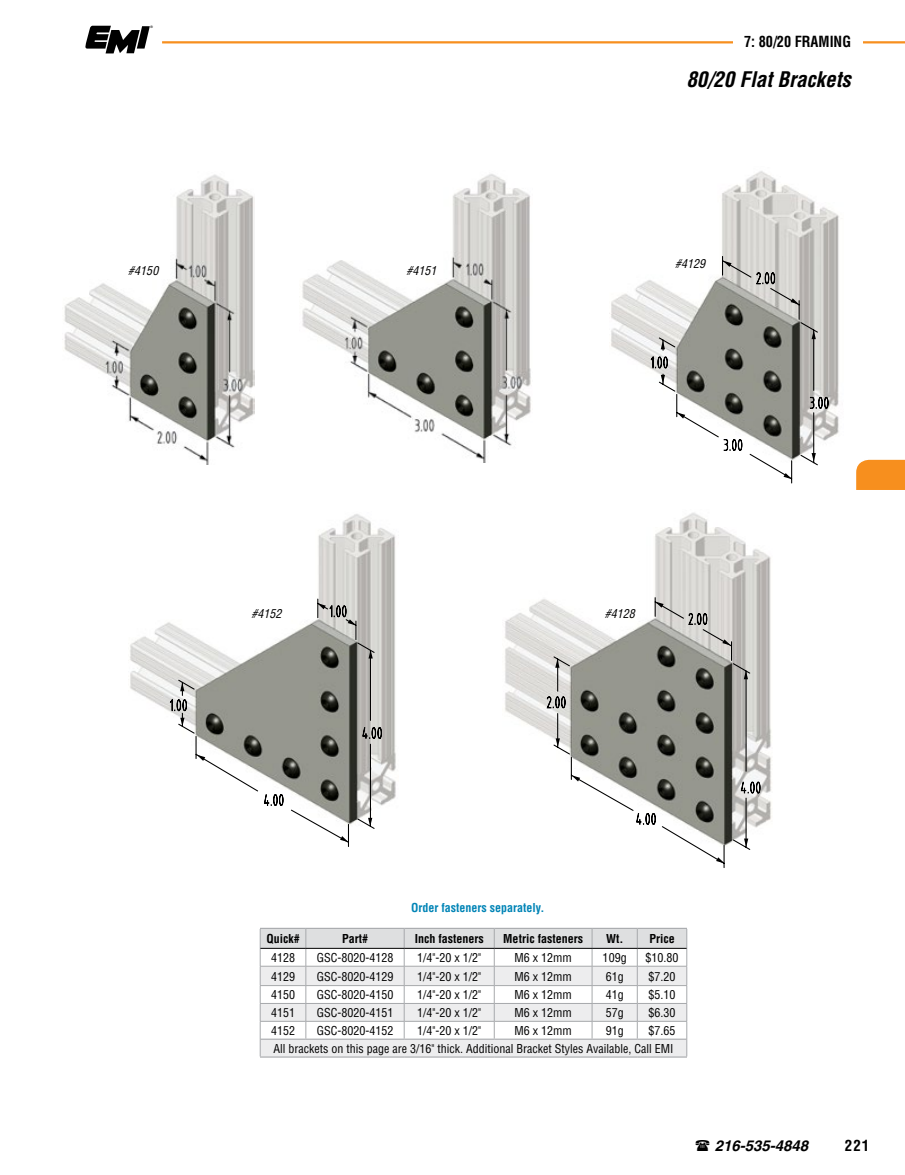
<style>
.page{position:relative;width:905px;height:1175px;background:#fff}
.page>*{position:absolute;margin:0;border:0;box-sizing:border-box;transform-origin:0 0}
.t1{font:italic 700 condensed 21px "Helvetica";color:#000}
.t2{font:700 condensed 15px "Helvetica";color:#000;scale:.95 1}
.t3{font:italic 700 15px "Helvetica";color:#000}
.t4{font:700 condensed 15px "Helvetica";color:#000}
.t5{font:condensed 12px/18px "Helvetica";color:#000;text-align:right}
.t6{font:700 condensed 12px "Helvetica";color:#000}
.t7{font:italic condensed 12px "Helvetica";color:#000}
.t8{font:700 condensed 12px "Helvetica";color:#0084b6}
.t9{font:3.3px "Helvetica";color:#000}
</style>
<div class="page">
<hr style="left:162px;top:41px;width:742px;height:2px;background:#f78f1e">
<svg style="left:85px;top:26px;width:65px;height:27px"></svg>
<div style="left:733px;top:38px;width:130px;height:9px;background:#fff"></div>
<img style="left:302px;top:174px;width:229px;height:288px">
<img style="left:64px;top:174px;width:190px;height:290px">
<img style="left:609px;top:171px;width:230px;height:268px">
<svg style="left:650px;top:255px;width:178px;height:228px"></svg>
<img style="left:504px;top:512px;width:268px;height:316px">
<svg style="left:552px;top:596px;width:199px;height:272px"></svg>
<svg style="left:744px;top:838px;width:4px;height:9px"></svg>
<svg style="left:743px;top:670px;width:5px;height:9px"></svg>
<svg style="left:740px;top:781px;width:20px;height:12px"></svg>
<svg style="left:722px;top:639px;width:9px;height:6px"></svg>
<svg style="left:655px;top:601px;width:8px;height:6px"></svg>
<svg style="left:688px;top:613px;width:19px;height:12px"></svg>
<svg style="left:555px;top:659px;width:4px;height:8px"></svg>
<svg style="left:555px;top:738px;width:5px;height:9px"></svg>
<svg style="left:546px;top:696px;width:20px;height:12px"></svg>
<svg style="left:571px;top:775px;width:9px;height:6px"></svg>
<svg style="left:716px;top:857px;width:8px;height:6px"></svg>
<svg style="left:636px;top:812px;width:20px;height:13px"></svg>
<img style="left:130px;top:514px;width:266px;height:292px">
<svg style="left:177px;top:598px;width:198px;height:249px"></svg>
<svg style="left:368px;top:818px;width:4px;height:8px"></svg>
<svg style="left:368px;top:650px;width:5px;height:8px"></svg>
<svg style="left:362px;top:726px;width:20px;height:13px"></svg>
<svg style="left:317px;top:603px;width:39px;height:22px"></svg>
<svg style="left:180px;top:682px;width:4px;height:9px"></svg>
<svg style="left:180px;top:717px;width:4px;height:9px"></svg>
<svg style="left:169px;top:698px;width:18px;height:13px"></svg>
<svg style="left:197px;top:754px;width:8px;height:7px"></svg>
<svg style="left:340px;top:836px;width:8px;height:6px"></svg>
<svg style="left:263px;top:793px;width:21px;height:13px"></svg>
<svg style="left:260px;top:929px;width:427px;height:127px"></svg>
<hr style="left:260px;top:927px;width:46px;height:2px;background:#a7a9ac">
<hr style="left:306px;top:927px;width:98px;height:2px;background:#a7a9ac">
<hr style="left:404px;top:927px;width:90px;height:2px;background:#a7a9ac">
<hr style="left:494px;top:927px;width:98px;height:2px;background:#a7a9ac">
<hr style="left:592px;top:927px;width:45px;height:2px;background:#a7a9ac">
<hr style="left:637px;top:927px;width:50px;height:2px;background:#a7a9ac">
<hr style="left:260px;top:1038px;width:46px;height:1px;background:#a7a9ac">
<hr style="left:306px;top:1038px;width:98px;height:1px;background:#a7a9ac">
<hr style="left:404px;top:1038px;width:90px;height:1px;background:#a7a9ac">
<hr style="left:494px;top:1038px;width:98px;height:1px;background:#a7a9ac">
<hr style="left:592px;top:1038px;width:45px;height:1px;background:#a7a9ac">
<hr style="left:637px;top:1038px;width:49px;height:1px;background:#a7a9ac">
<hr style="left:260px;top:1056px;width:46px;height:1px;background:#a7a9ac">
<hr style="left:306px;top:1056px;width:98px;height:1px;background:#a7a9ac">
<hr style="left:404px;top:1056px;width:90px;height:1px;background:#a7a9ac">
<hr style="left:494px;top:1056px;width:98px;height:1px;background:#a7a9ac">
<hr style="left:592px;top:1056px;width:45px;height:1px;background:#a7a9ac">
<hr style="left:637px;top:1056px;width:50px;height:1px;background:#a7a9ac">
<hr style="left:260px;top:948px;width:46px;height:1px;background:#000">
<hr style="left:306px;top:948px;width:98px;height:1px;background:#000">
<hr style="left:404px;top:948px;width:90px;height:1px;background:#000">
<hr style="left:494px;top:948px;width:98px;height:1px;background:#000">
<hr style="left:592px;top:948px;width:45px;height:1px;background:#000">
<hr style="left:637px;top:948px;width:49px;height:1px;background:#000">
<svg style="left:856px;top:459px;width:48px;height:31px"></svg>
<p class="t9" style="left:150px;top:25px;width:4px">®</p>
<p class="t7" style="left:128px;top:263px;width:31px">#4150</p>
<p class="t7" style="left:406px;top:263px;width:31px">#4151</p>
<p class="t2" style="left:744px;top:32px;width:114px">7: 80/20 Framing</p>
<h1 class="t1" style="left:686px;top:66px;width:166px">80/20 Flat Brackets</h1>
<p class="t7" style="left:675px;top:256px;width:31px">#4129</p>
<p class="t7" style="left:251px;top:606px;width:31px">#4152</p>
<p class="t7" style="left:605px;top:606px;width:31px">#4128</p>
<p class="t8" style="left:411px;top:899px;width:135px">Order fasteners separately.</p>
<p class="t6" style="left:266px;top:931px;width:35px">Quick#</p>
<p class="t6" style="left:342px;top:931px;width:28px">Part#</p>
<p class="t6" style="left:414px;top:931px;width:70px">Inch fasteners</p>
<p class="t6" style="left:503px;top:931px;width:81px">Metric fasteners</p>
<p class="t6" style="left:606px;top:931px;width:70px">Wt. Price</p>
<p class="t5" style="left:271px;top:948px;width:25px">4128</p>
<p class="t5" style="left:316px;top:948px;width:78px">GSC-8020-4128</p>
<p class="t5" style="left:417px;top:948px;width:65px">1/4"-20 x 1/2"</p>
<p class="t5" style="left:514px;top:948px;width:59px">M6 x 12mm</p>
<p class="t5" style="left:602px;top:948px;width:25px">109g</p>
<p class="t5" style="left:645px;top:948px;width:34px">$10.80</p>
<p class="t5" style="left:271px;top:967px;width:25px">4129</p>
<p class="t5" style="left:316px;top:967px;width:78px">GSC-8020-4129</p>
<p class="t5" style="left:417px;top:967px;width:65px">1/4"-20 x 1/2"</p>
<p class="t5" style="left:514px;top:967px;width:59px">M6 x 12mm</p>
<p class="t5" style="left:605px;top:967px;width:19px">61g</p>
<p class="t5" style="left:648px;top:967px;width:28px">$7.20</p>
<p class="t5" style="left:271px;top:985px;width:25px">4150</p>
<p class="t5" style="left:316px;top:985px;width:78px">GSC-8020-4150</p>
<p class="t5" style="left:417px;top:985px;width:65px">1/4"-20 x 1/2"</p>
<p class="t5" style="left:514px;top:985px;width:59px">M6 x 12mm</p>
<p class="t5" style="left:605px;top:985px;width:19px">41g</p>
<p class="t5" style="left:648px;top:985px;width:28px">$5.10</p>
<p class="t5" style="left:271px;top:1003px;width:25px">4151</p>
<p class="t5" style="left:316px;top:1003px;width:78px">GSC-8020-4151</p>
<p class="t5" style="left:417px;top:1003px;width:65px">1/4"-20 x 1/2"</p>
<p class="t5" style="left:514px;top:1003px;width:59px">M6 x 12mm</p>
<p class="t5" style="left:605px;top:1003px;width:19px">57g</p>
<p class="t5" style="left:648px;top:1003px;width:28px">$6.30</p>
<p class="t5" style="left:271px;top:1021px;width:25px">4152</p>
<p class="t5" style="left:316px;top:1021px;width:78px">GSC-8020-4152</p>
<p class="t5" style="left:417px;top:1021px;width:65px">1/4"-20 x 1/2"</p>
<p class="t5" style="left:514px;top:1021px;width:59px">M6 x 12mm</p>
<p class="t5" style="left:605px;top:1021px;width:19px">91g</p>
<p class="t5" style="left:273px;top:1021px;width:403px">$7.65<br>All brackets on this page are 3/16" thick. Additional Bracket Styles Available, Call EMI</p>
<p class="t3" style="left:714px;top:1136px;width:95px">216-535-4848</p>
<p class="t4" style="left:844px;top:1136px;width:26px">221</p>
</div>
